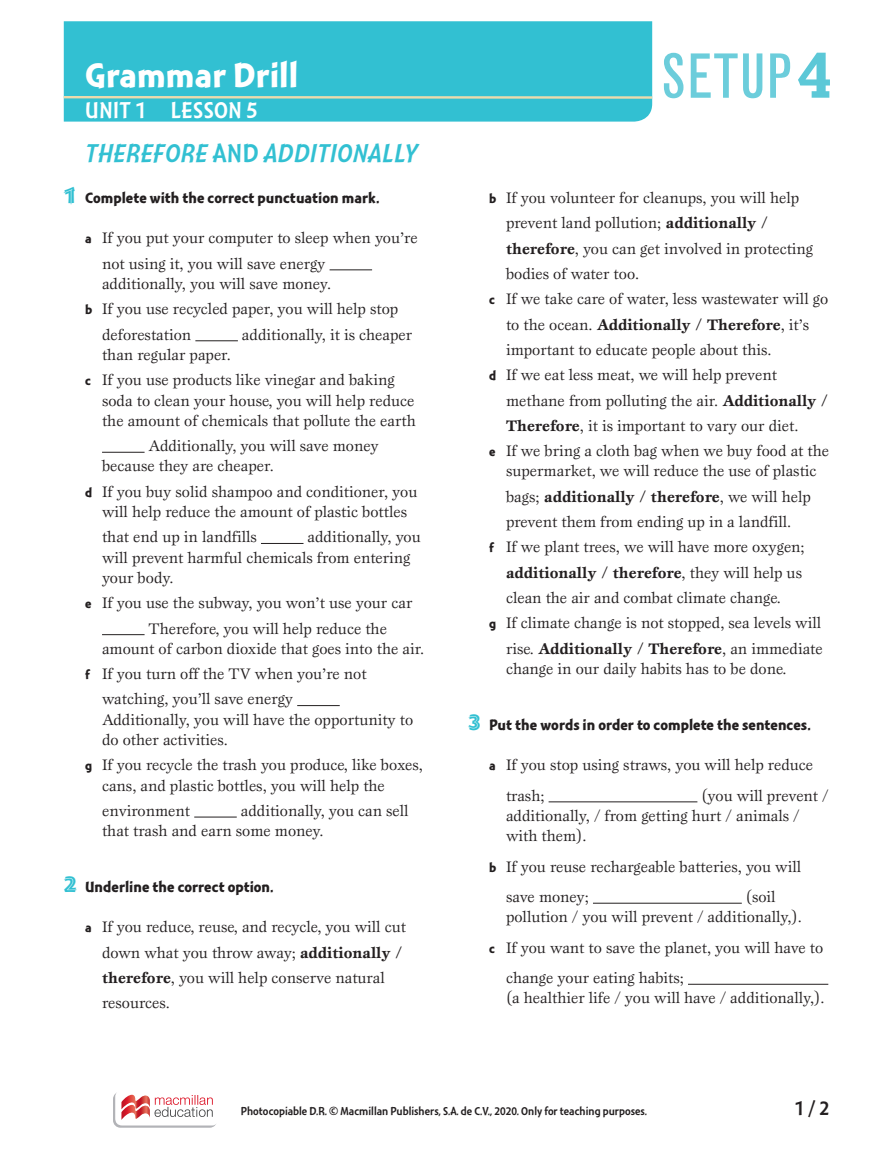
<style>
.page{position:relative;width:893px;height:1149px;background:#fff}
.page>*{position:absolute;margin:0;border:0;box-sizing:border-box;transform-origin:0 0}
.t1{font:condensed 60.15px "Grotesque MT Std";color:#5cc8d7;scale:.95 1}
.t2{font:36px "Montara Bold Gothic";color:#fff}
.t3{font:italic 27px "Montara";letter-spacing:.02em;color:#32c0d2}
.t4{font:24px "Montara Gothic";letter-spacing:.02em;color:#fff}
.t5{font:21px "Montara Gothic";color:#231f20}
.t6{font:15.75px/20.2px "Esprit Std";color:#231f20}
.t7{font:700 15.75px "Esprit Std";color:#231f20}
.t8{font:15.75px "Montara Bold Gothic";color:#231f20}
.t9{font:12px "Montara Gothic";color:#231f20}
.s1{font-family:"Rockwell";font-weight:700;font-stretch:normal;font-size:65.1px}
.s2{font-family:"Montara Gothic";font-style:normal}
.s3{font-family:"Montara Bold Initials";font-size:24px;color:#32c0d2}
.s4{font-family:"Montara Bold Gothic";font-size:13.5px}
.s5{font-weight:700}
.s6{font-weight:400}
</style>
<div class="page">
<svg style="left:113px;top:1091px;width:104px;height:36px"></svg>
<div style="left:115px;top:1089px;width:104px;height:36px;background:#fff;border-radius:7px"></div>
<svg style="left:121px;top:1094px;width:92px;height:26px"></svg>
<div style="left:64px;top:21px;width:588px;height:100px;background:#32c0d2"></div>
<hr style="left:64px;top:96px;width:588px;height:3px;background:#ebdbad">
<hr style="left:330px;top:269px;width:42px;height:1px;background:#231f20">
<hr style="left:195px;top:340px;width:43px;height:1px;background:#231f20">
<hr style="left:102px;top:452px;width:43px;height:1px;background:#231f20">
<hr style="left:261px;top:543px;width:42px;height:1px;background:#231f20">
<hr style="left:102px;top:634px;width:43px;height:1px;background:#231f20">
<hr style="left:297px;top:705px;width:43px;height:1px;background:#231f20">
<hr style="left:194px;top:816px;width:43px;height:1px;background:#231f20">
<hr style="left:549px;top:801px;width:148px;height:1px;background:#231f20">
<hr style="left:593px;top:902px;width:149px;height:1px;background:#231f20">
<hr style="left:688px;top:983px;width:140px;height:1px;background:#231f20">
<h2 class="t2" style="left:85px;top:55px;width:215px">Grammar Drill</h2>
<h1 class="t1" style="left:662px;top:41px;width:181px">SETUP<span class="s1">4</span></h1>
<h3 class="t4" style="left:85px;top:97px;width:174px">UNIT 1 LESSON 5</h3>
<h3 class="t3" style="left:85px;top:139px;width:334px">THEREFORE <span class="s2">AND</span> ADDITIONALLY</h3>
<p class="t8" style="left:64px;top:189px;width:317px"><span class="s3">1</span> Complete with the correct punctuation mark.</p>
<p class="t6" style="left:102px;top:225px;width:317px;line-height:25.3px;text-indent:-17px"><span class="s4">a</span> If you put your computer to sleep when you’re not using it, you will save energy</p>
<p class="t6" style="left:102px;top:273px;width:231px">additionally, you will save money.</p>
<p class="t6" style="left:85px;top:298px;width:315px"><span class="s4">b</span> If you use recycled paper, you will help stop</p>
<p class="t6" style="left:102px;top:324px;width:91px">deforestation</p>
<p class="t6" style="left:242px;top:324px;width:172px">additionally, it is cheaper</p>
<p class="t6" style="left:85px;top:341px;width:311px;line-height:25.3px;text-indent:17px">than regular paper.<br><span class="s4">c</span> If you use products like vinegar and baking</p>
<p class="t6" style="left:102px;top:390px;width:315px">soda to clean your house, you will help reduce the amount of chemicals that pollute the earth</p>
<p class="t6" style="left:102px;top:435px;width:278px;text-indent:47px">Additionally, you will save money because they are cheaper.</p>
<p class="t6" style="left:85px;top:481px;width:334px;text-align:center"><span class="s4">d</span> If you buy solid shampoo and conditioner, you will help reduce the amount of plastic bottles</p>
<p class="t6" style="left:102px;top:526px;width:156px">that end up in landfills</p>
<p class="t6" style="left:102px;top:526px;width:320px;text-indent:206px">additionally, you will prevent harmful chemicals from entering your body.</p>
<p class="t6" style="left:149px;top:590px;width:265px;line-height:25.3px;text-indent:-64px"><span class="s4">e</span> If you use the subway, you won’t use your car<br>Therefore, you will help reduce the</p>
<p class="t6" style="left:102px;top:638px;width:324px">amount of carbon dioxide that goes into the air.</p>
<p class="t6" style="left:85px;top:663px;width:283px"><span class="s4">f</span> If you turn off the TV when you’re not</p>
<p class="t6" style="left:102px;top:688px;width:193px">watching, you’ll save energy</p>
<p class="t6" style="left:102px;top:709px;width:313px">Additionally, you will have the opportunity to do other activities.</p>
<p class="t6" style="left:102px;top:754px;width:322px;text-indent:-17px"><span class="s4">g</span> If you recycle the trash you produce, like boxes, cans, and plastic bottles, you will help the</p>
<p class="t6" style="left:102px;top:800px;width:90px">environment</p>
<p class="t6" style="left:102px;top:800px;width:308px;text-indent:139px">additionally, you can sell that trash and earn some money.</p>
<p class="t8" style="left:64px;top:877px;width:211px"><span class="s3">2</span> Underline the correct option.</p>
<p class="t6" style="left:102px;top:914px;width:305px;line-height:25.3px;text-indent:-17px"><span class="s4">a</span> If you reduce, reuse, and recycle, you will cut down what you throw away; <span class="s5">additionally / therefore</span>, you will help conserve natural resources.</p>
<p class="t6" style="left:489px;top:187px;width:312px"><span class="s4">b</span> If you volunteer for cleanups, you will help</p>
<p class="t6" style="left:506px;top:212px;width:263px">prevent land pollution; <span class="s5">additionally /</span></p>
<p class="t6" style="left:506px;top:238px;width:309px"><span class="s5">therefore</span>, you can get involved in protecting</p>
<p class="t6" style="left:506px;top:263px;width:135px">bodies of water too.</p>
<p class="t6" style="left:489px;top:288px;width:341px"><span class="s4">c</span> If we take care of water, less wastewater will go</p>
<p class="t7" style="left:506px;top:314px;width:305px"><span class="s6">to the ocean.</span> Additionally / Therefore<span class="s6">, it’s</span></p>
<p class="t6" style="left:506px;top:339px;width:267px">important to educate people about this.</p>
<p class="t6" style="left:489px;top:364px;width:289px"><span class="s4">d</span> If we eat less meat, we will help prevent</p>
<p class="t6" style="left:506px;top:390px;width:323px">methane from polluting the air. <span class="s5">Additionally /</span></p>
<p class="t6" style="left:506px;top:415px;width:294px"><span class="s5">Therefore</span>, it is important to vary our diet.</p>
<p class="t6" style="left:489px;top:440px;width:342px"><span class="s4">e</span> If we bring a cloth bag when we buy food at the</p>
<p class="t6" style="left:506px;top:460px;width:312px">supermarket, we will reduce the use of plastic</p>
<p class="t7" style="left:506px;top:486px;width:306px"><span class="s6">bags;</span> additionally / therefore<span class="s6">, we will help</span></p>
<p class="t6" style="left:506px;top:511px;width:287px">prevent them from ending up in a landfill.</p>
<p class="t6" style="left:489px;top:536px;width:317px"><span class="s4">f</span> If we plant trees, we will have more oxygen;</p>
<p class="t7" style="left:506px;top:562px;width:298px">additionally / therefore<span class="s6">, they will help us</span></p>
<p class="t6" style="left:506px;top:587px;width:276px">clean the air and combat climate change.</p>
<p class="t6" style="left:489px;top:612px;width:334px"><span class="s4">g</span> If climate change is not stopped, sea levels will</p>
<p class="t7" style="left:506px;top:638px;width:318px"><span class="s6">rise.</span> Additionally / Therefore<span class="s6">, an immediate</span></p>
<p class="t6" style="left:506px;top:658px;width:282px">change in our daily habits has to be done.</p>
<p class="t8" style="left:468px;top:715px;width:345px"><span class="s3">3</span> Put the words in order to complete the sentences.</p>
<p class="t6" style="left:506px;top:749px;width:309px;line-height:30.3px;text-indent:-17px"><span class="s4">a</span> If you stop using straws, you will help reduce trash;</p>
<p class="t6" style="left:506px;top:784px;width:324px;text-indent:195px">(you will prevent / additionally, / from getting hurt / animals / with them).</p>
<p class="t6" style="left:506px;top:850px;width:297px;line-height:30.3px;text-indent:-17px"><span class="s4">b</span> If you reuse rechargeable batteries, you will save money;</p>
<p class="t6" style="left:506px;top:886px;width:297px;text-indent:240px">(soil pollution / you will prevent / additionally,).</p>
<p class="t6" style="left:506px;top:931px;width:319px;line-height:30.3px;text-indent:-17px"><span class="s4">c</span> If you want to save the planet, you will have to change your eating habits;</p>
<p class="t6" style="left:506px;top:987px;width:320px">(a healthier life / you will have / additionally,).</p>
<p class="t9" style="left:241px;top:1103px;width:408px">Photocopiable D.R. © Macmillan Publishers, S.A. de C.V., 2020. Only for teaching purposes.</p>
<h3 class="t5" style="left:795px;top:1096px;width:36px">1 / 2</h3>
</div>
